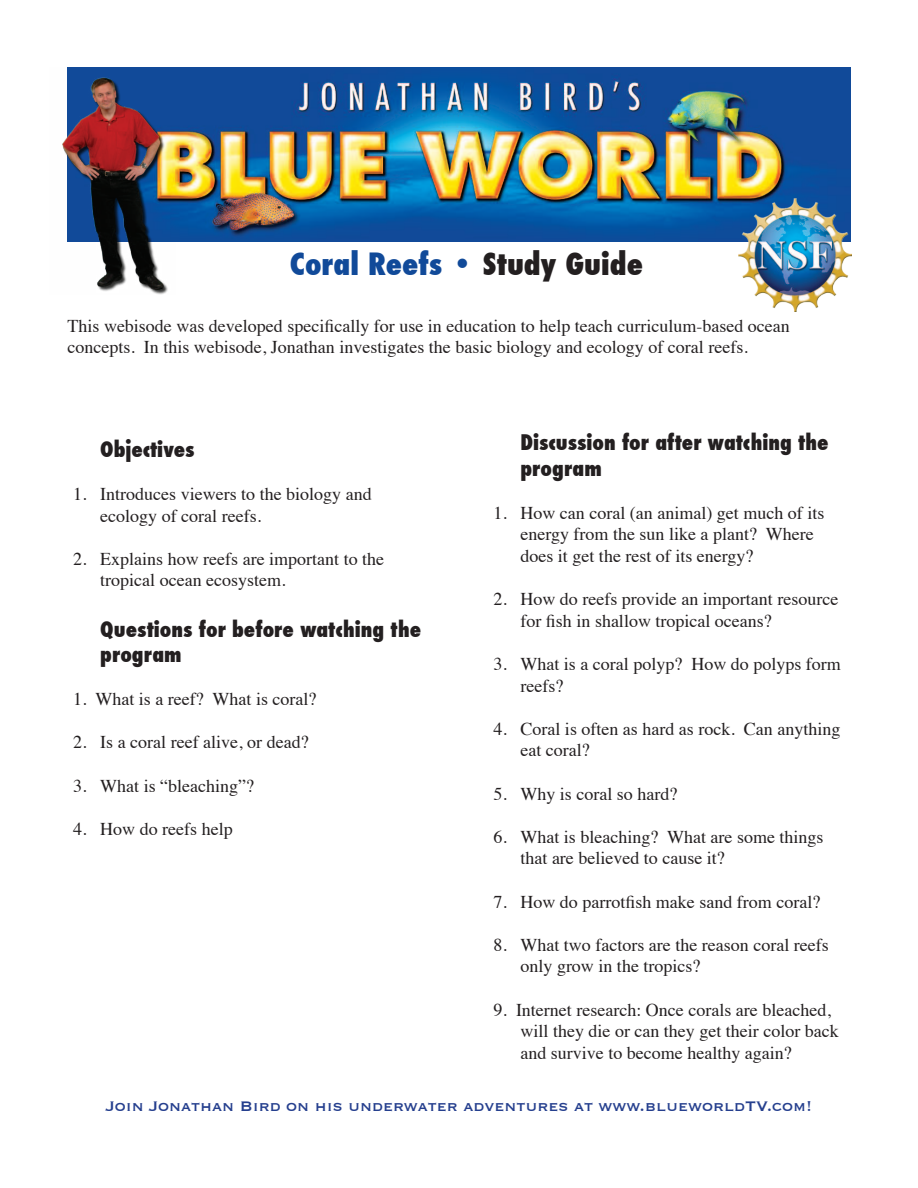
<style>
.page{position:relative;width:918px;height:1188px;background:#fff}
.page>*{position:absolute;margin:0;border:0;box-sizing:border-box;transform-origin:0 0}
.t1{font:800 condensed 30px "Futura";color:#114a99}
.t2{font:800 condensed 21px/25.2px "Futura";color:#231f20}
.t3{font:18px/21.6px "Times";color:#231f20}
.t4{font:18px "Copperplate";color:#253f8e}
.s1{color:#231f20}
</style>
<div class="page">
<img style="left:176px;top:68px;width:674px;height:174px">
<img style="left:62px;top:68px;width:114px;height:226px">
<img style="left:738px;top:198px;width:113px;height:114px">
<h1 class="t1" style="left:290px;top:244px;width:355px">Coral Reefs • <span class="s1">Study Guide</span></h1>
<p class="t3" style="left:68px;top:313px;width:724px">This webisode was developed specifically for use in education to help teach curriculum-based ocean concepts. In this webisode, Jonathan investigates the basic biology and ecology of coral reefs.</p>
<p class="t2" style="left:520px;top:430px;width:310px">Discussion for after watching the program</p>
<p class="t3" style="left:520px;top:500px;width:305px;text-indent:-27px">1. How can coral (an animal) get much of its energy from the sun like a plant? Where does it get the rest of its energy?</p>
<p class="t3" style="left:520px;top:587px;width:319px;text-indent:-27px">2. How do reefs provide an important resource for fish in shallow tropical oceans?</p>
<p class="t3" style="left:520px;top:652px;width:322px;text-indent:-27px">3. What is a coral polyp? How do polyps form reefs?</p>
<p class="t3" style="left:520px;top:716px;width:321px;text-indent:-27px">4. Coral is often as hard as rock. Can anything eat coral?</p>
<p class="t3" style="left:494px;top:781px;width:185px">5. Why is coral so hard?</p>
<p class="t3" style="left:520px;top:824px;width:305px;text-indent:-27px">6. What is bleaching? What are some things that are believed to cause it?</p>
<p class="t3" style="left:494px;top:889px;width:328px">7. How do parrotfish make sand from coral?</p>
<p class="t3" style="left:520px;top:932px;width:310px;text-indent:-27px">8. What two factors are the reason coral reefs only grow in the tropics?</p>
<p class="t3" style="left:520px;top:997px;width:320px;text-indent:-27px">9. Internet research: Once corals are bleached, will they die or can they get their color back and survive to become healthy again?</p>
<p class="t4" style="left:106px;top:1094px;width:708px">Join Jonathan Bird on his underwater adventures at www.blueworldTV.com!</p>
<p class="t2" style="left:100px;top:437px;width:96px">Objectives</p>
<p class="t3" style="left:100px;top:482px;width:273px;text-indent:-27px">1. Introduces viewers to the biology and ecology of coral reefs.</p>
<p class="t3" style="left:100px;top:546px;width:285px;text-indent:-27px">2. Explains how reefs are important to the tropical ocean ecosystem.</p>
<p class="t2" style="left:100px;top:617px;width:322px">Questions for before watching the program</p>
<p class="t3" style="left:73px;top:687px;width:245px">1. What is a reef? What is coral?</p>
<p class="t3" style="left:73px;top:730px;width:237px">2. Is a coral reef alive, or dead?</p>
<p class="t3" style="left:73px;top:773px;width:182px">3. What is “bleaching”?</p>
<p class="t3" style="left:73px;top:816px;width:161px">4. How do reefs help</p>
</div>
